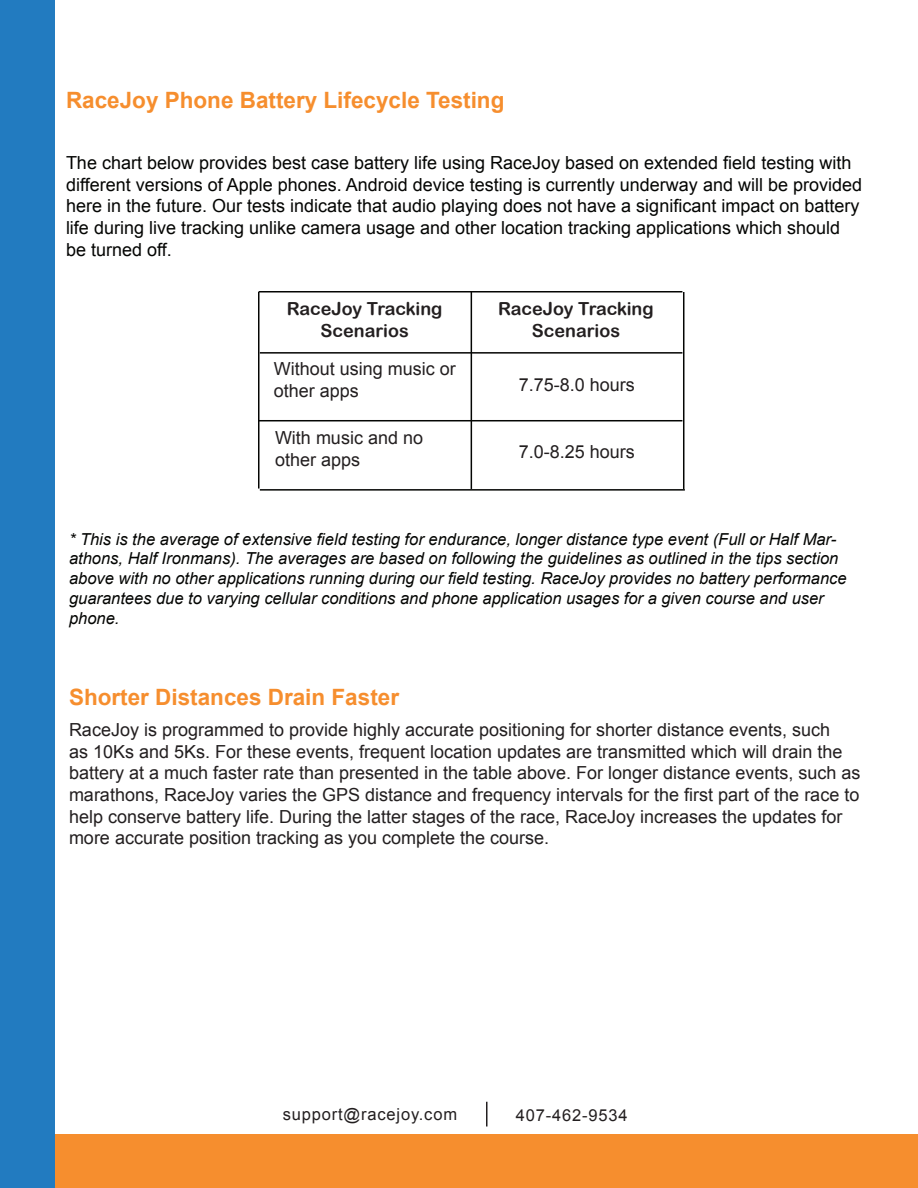
<style>
.page{position:relative;width:918px;height:1188px;background:#fff}
.page>*{position:absolute;margin:0;border:0;box-sizing:border-box;transform-origin:0 0}
.t1{font:700 22.5px "Arial";color:#f68e2e}
.t2{font:18px/21.6px "Arial";color:#231f20}
.t3{font:18px/21.6px "Arial";color:#040503}
.t4{font:18px/21.6px "Arial Rounded MT Bold";color:#231f20;text-align:center}
.t5{font:italic 16.5px/19.8px "Arial";color:#040503}
.t6{font:16.5px "Arial";letter-spacing:.05em;color:#231f20}
</style>
<div class="page">
<hr style="left:259px;top:291px;width:423px;height:1px;background:#040503">
<hr style="left:258px;top:292px;width:2px;height:197px;background:#040503">
<hr style="left:683px;top:292px;width:1px;height:197px;background:#040503">
<hr style="left:260px;top:489px;width:425px;height:2px;background:#040503">
<hr style="left:260px;top:352px;width:422px;height:2px;background:#040503">
<hr style="left:259px;top:420px;width:423px;height:1px;background:#040503">
<hr style="left:471px;top:292px;width:1px;height:197px;background:#040503">
<div style="left:0;top:1134px;width:918px;height:54px;background:#f68e2e"></div>
<hr style="left:486px;top:1102px;width:2px;height:24px;background:#231f20">
<div style="left:0;top:0;width:55px;height:1188px;background:#227bc0"></div>
<p class="t1" style="left:66px;top:85px;width:440px">RaceJoy Phone Battery Lifecycle Testing</p>
<p class="t3" style="left:66px;top:152px;width:798px">The chart below provides best case battery life using RaceJoy based on extended field testing with different versions of Apple phones. Android device testing is currently underway and will be provided here in the future. Our tests indicate that audio playing does not have a significant impact on battery life during live tracking unlike camera usage and other location tracking applications which should be turned off.</p>
<p class="t4" style="left:287px;top:298px;width:157px">RaceJoy Tracking<br>Scenarios</p>
<p class="t4" style="left:498px;top:298px;width:157px">RaceJoy Tracking<br>Scenarios</p>
<p class="t2" style="left:274px;top:358px;width:184px">Without using music or other apps</p>
<p class="t2" style="left:275px;top:427px;width:150px">With music and no other apps</p>
<p class="t2" style="left:519px;top:374px;width:118px">7.75-8.0 hours</p>
<p class="t2" style="left:519px;top:441px;width:118px">7.0-8.25 hours</p>
<p class="t5" style="left:69px;top:529px;width:779px">* This is the average of extensive field testing for endurance, longer distance type event (Full or Half Mar&shy;athons, Half Ironmans). The averages are based on following the guidelines as outlined in the tips section above with no other applications running during our field testing. RaceJoy provides no battery performance guarantees due to varying cellular conditions and phone application usages for a given course and user phone.</p>
<p class="t1" style="left:69px;top:682px;width:332px">Shorter Distances Drain Faster</p>
<p class="t2" style="left:69px;top:719px;width:793px">RaceJoy is programmed to provide highly accurate positioning for shorter distance events, such<br>as 10Ks and 5Ks. For these events, frequent location updates are transmitted which will drain the battery at a much faster rate than presented in the table above. For longer distance events, such as marathons, RaceJoy varies the GPS distance and frequency intervals for the first part of the race to help conserve battery life. During the latter stages of the race, RaceJoy increases the updates for more accurate position tracking as you complete the course.</p>
<p class="t6" style="left:283px;top:1103px;width:176px">support@racejoy.com</p>
<p class="t6" style="left:516px;top:1104px;width:113px">407-462-9534</p>
</div>
